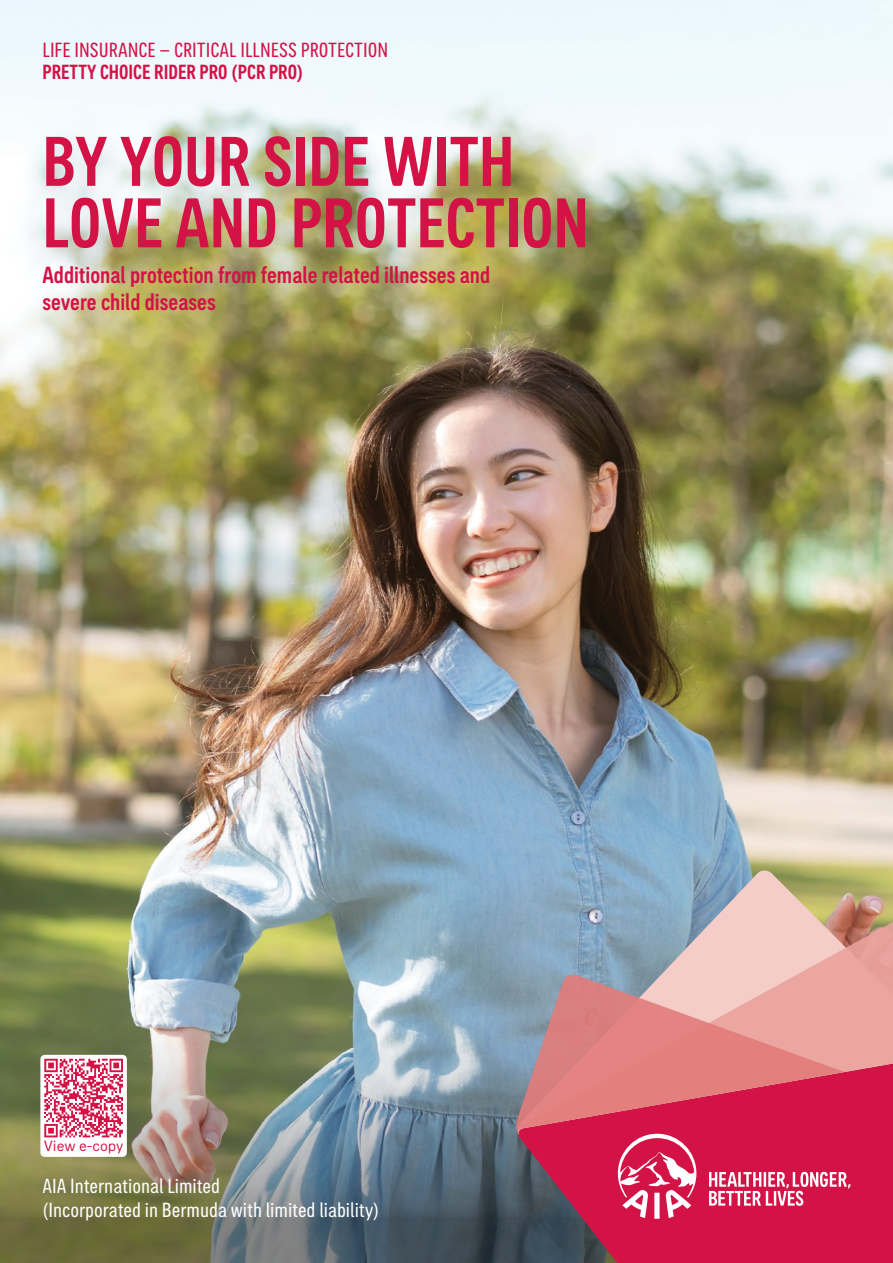
<style>
.page{position:relative;width:893px;height:1263px;background:#fff}
.page>*{position:absolute;margin:0;border:0;box-sizing:border-box;transform-origin:0 0}
.t1{font:500 condensed 72px/61.5px "AIA Everest";color:#d31245}
.t2{font:500 condensed 24px/27px "AIA Everest";color:#d31245}
.t3{font:condensed 21px/24px "AIA Everest";color:#fff}
.t4{font:condensed 21px "AIA Everest";color:#d31245}
.t5{font:500 condensed 21px "AIA Everest";color:#d31245}
.t6{font:15.3px "AIA Everest";color:#d31245}
</style>
<div class="page">
<img style="left:0;top:0;width:893px;height:1263px">
<svg style="left:517px;top:1136px;width:376px;height:127px;background:#b11f49"></svg>
<svg style="left:517px;top:869px;width:376px;height:267px;background:#9fadaa"></svg>
<svg style="left:518px;top:909px;width:375px;height:226px;background:#c49ea7"></svg>
<svg style="left:516px;top:974px;width:328px;height:164px;background:#d87782"></svg>
<svg style="left:618px;top:1134px;width:232px;height:85px;background:#db4069"></svg>
<div style="left:40px;top:1055px;width:87px;height:102px;background:#fff;border-radius:4px"></div>
<svg style="left:44px;top:1059px;width:79px;height:78px"></svg>
<p class="t4" style="left:43px;top:38px;width:347px">LIFE INSURANCE – CRITICAL ILLNESS PROTECTION</p>
<p class="t5" style="left:43px;top:60px;width:262px">PRETTY CHOICE RIDER PRO (PCR PRO)</p>
<h1 class="t1" style="left:43px;top:130px;width:548px">BY YOUR SIDE WITH<br>LOVE AND PROTECTION</h1>
<p class="t2" style="left:43px;top:261px;width:449px">Additional protection from female related illnesses and severe child diseases</p>
<p class="t6" style="left:44px;top:1137px;width:81px">View e-copy</p>
<p class="t3" style="left:43px;top:1173px;width:338px">AIA International Limited<br>(Incorporated in Bermuda with limited liability)</p>
</div>
